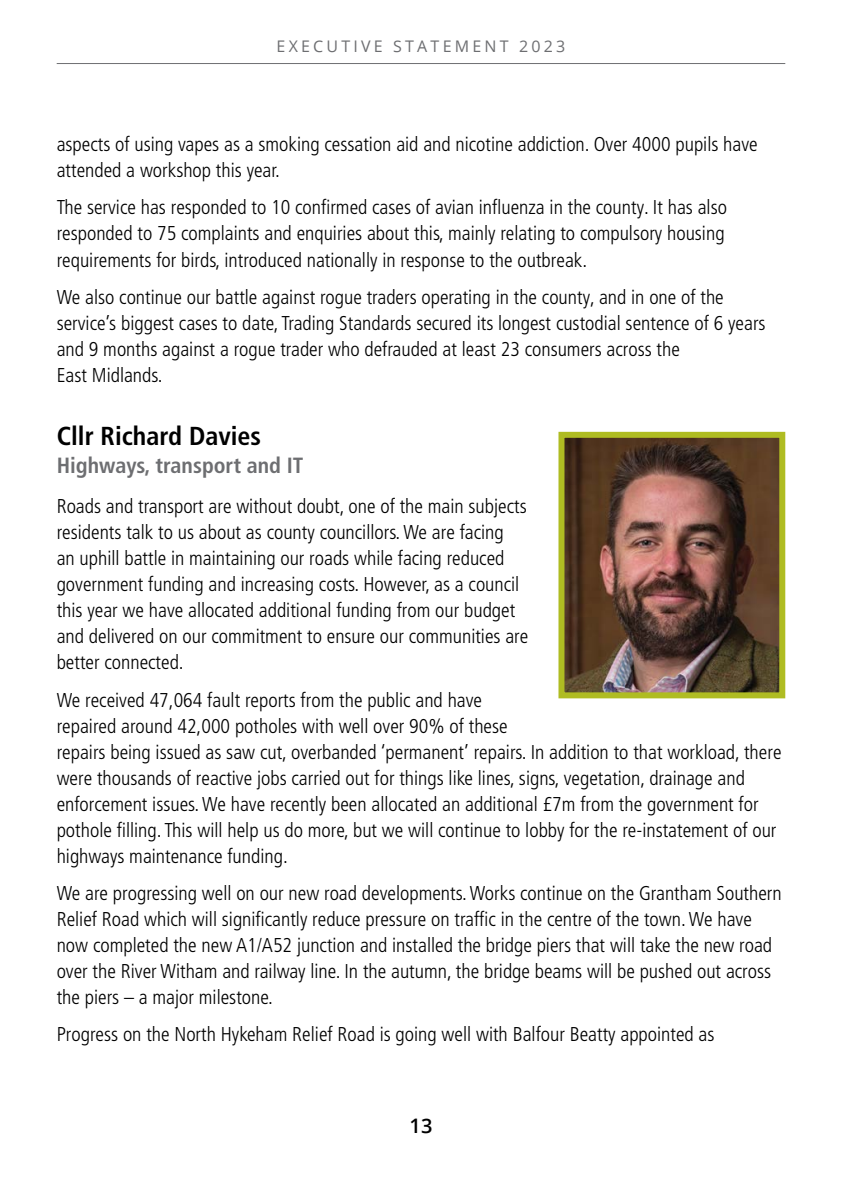
<style>
.page{position:relative;width:842px;height:1191px;background:#fff}
.page>*{position:absolute;margin:0;border:0;box-sizing:border-box;transform-origin:0 0}
.t1{font:700 condensed 26px "Frutiger LT Pro";color:#000}
.t2{font:700 condensed 22px "Frutiger LT Pro";color:#6d6e71}
.t3{font:300 condensed 20px/26px "Frutiger LT Pro";color:#000}
.t4{font:600 20px "Open Sans";color:#000}
.t5{font:16px "Open Sans";letter-spacing:.2em;color:#6d6e71}
</style>
<div class="page">
<hr style="left:57px;top:63px;width:728px;height:1px;background:#6d6e71">
<img style="left:565px;top:439px;width:213px;height:252px">
<div style="left:558px;top:432px;width:227px;height:266px;border:6px solid #afbc22"></div>
<p class="t5" style="left:277px;top:35px;width:290px">EXECUTIVE STATEMENT 2023</p>
<p class="t3" style="left:57px;top:131px;width:702px">aspects of using vapes as a smoking cessation aid and nicotine addiction. Over 4000 pupils have attended a workshop this year.</p>
<p class="t3" style="left:57px;top:195px;width:672px">The service has responded to 10 confrmed cases of avian infuenza in the county. It has also responded to 75 complaints and enquiries about this, mainly relating to compulsory housing requirements for birds, introduced nationally in response to the outbreak.</p>
<p class="t3" style="left:57px;top:284px;width:710px">We also continue our battle against rogue traders operating in the county, and in one of the service’s biggest cases to date, Trading Standards secured its longest custodial sentence of 6 years and 9 months against a rogue trader who defrauded at least 23 consumers across the<br>East Midlands.</p>
<h3 class="t1" style="left:57px;top:421px;width:206px">Cllr Richard Davies</h3>
<h4 class="t2" style="left:57px;top:452px;width:248px">Highways, transport and IT</h4>
<p class="t3" style="left:57px;top:493px;width:473px">Roads and transport are without doubt, one of the main subjects residents talk to us about as county councillors. We are facing<br>an uphill battle in maintaining our roads while facing reduced government funding and increasing costs. However, as a council this year we have allocated additional funding from our budget and delivered on our commitment to ensure our communities are better connected.</p>
<p class="t3" style="left:57px;top:687px;width:726px">We received 47,064 fault reports from the public and have<br>repaired around 42,000 potholes with well over 90% of these<br>repairs being issued as saw cut, overbanded ‘permanent’ repairs. In addition to that workload, there were thousands of reactive jobs carried out for things like lines, signs, vegetation, drainage and enforcement issues. We have recently been allocated an additional £7m from the government for pothole flling. This will help us do more, but we will continue to lobby for the re-instatement of our highways maintenance funding.</p>
<p class="t3" style="left:57px;top:880px;width:726px">We are progressing well on our new road developments. Works continue on the Grantham Southern Relief Road which will signifcantly reduce pressure on traffc in the centre of the town. We have now completed the new A1/A52 junction and installed the bridge piers that will take the new road over the River Witham and railway line. In the autumn, the bridge beams will be pushed out across the piers – a major milestone.</p>
<p class="t3" style="left:57px;top:1021px;width:659px">Progress on the North Hykeham Relief Road is going well with Balfour Beatty appointed as</p>
<p class="t4" style="left:410px;top:1111px;width:24px">13</p>
</div>
